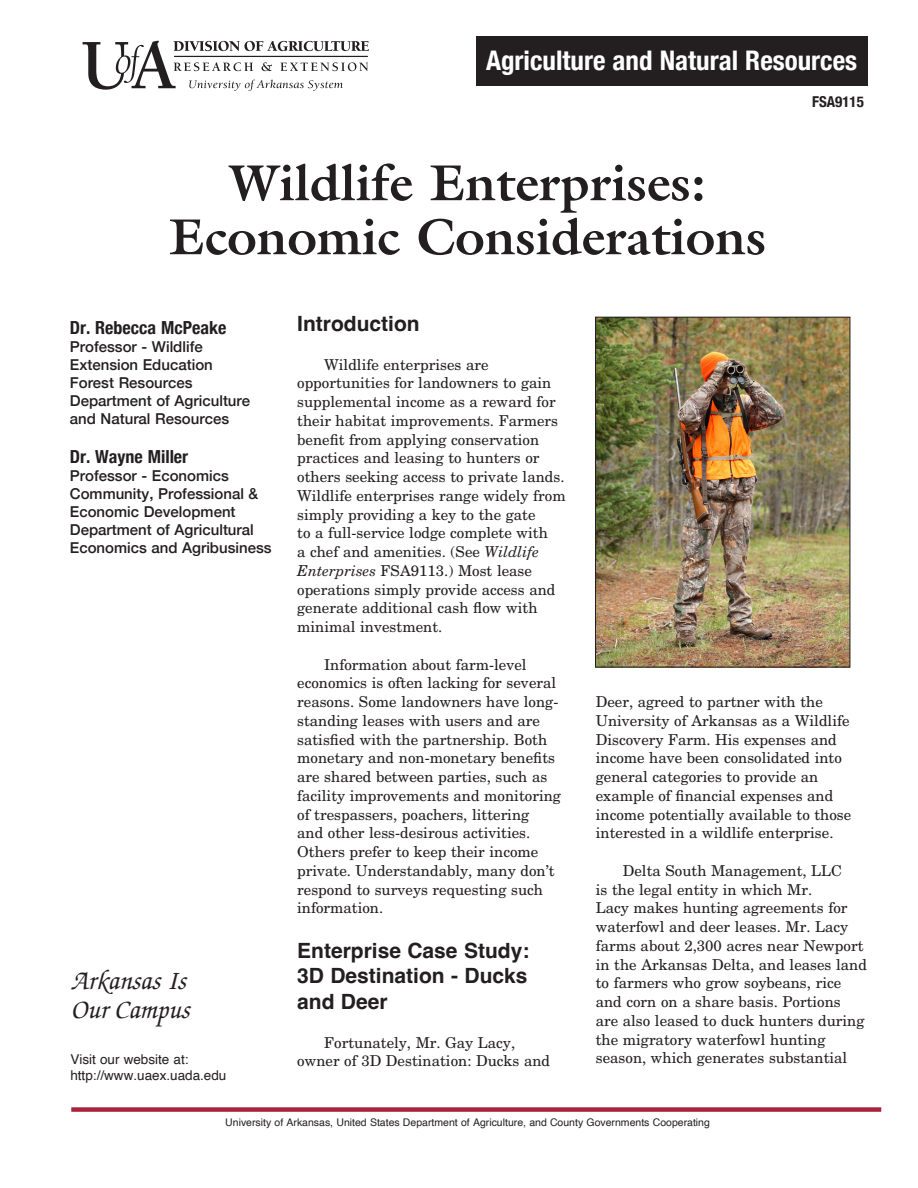
<style>
.page{position:relative;width:918px;height:1188px;background:#fff}
.page>*{position:absolute;margin:0;border:0;box-sizing:border-box;transform-origin:0 0}
.t1{font:700 51px/54px "Galliard";color:#231f20;text-align:center}
.t2{font:700 condensed 27px "Helvetica Neue";color:#fff}
.t3{font:italic 500 27px/30px "Zapf Chancery";color:#231f20}
.t4{font:700 21px/25.2px "Helvetica";color:#231f20;text-align:justify}
.t5{font:700 condensed 18px "Helvetica Neue";color:#231f20}
.t6{font:15px/18.8px "New Century Schlbk";color:#231f20}
.t7{font:500 15px/18px "Helvetica Neue";color:#231f20}
.t8{font:700 condensed 15px "Helvetica Neue";color:#231f20}
.t9{font:13.5px/16.2px "Helvetica";color:#231f20}
.t10{font:10.5px "Helvetica";color:#231f20}
.s1{font-style:italic}
</style>
<div class="page">
<div style="left:71px;top:1107px;width:810px;height:5px;background:#a9233e"></div>
<svg style="left:83px;top:41px;width:286px;height:50px"></svg>
<div style="left:476px;top:36px;width:391px;height:50px;background:#231f20"></div>
<img style="left:597px;top:319px;width:251px;height:346px">
<div style="left:595px;top:317px;width:255px;height:350px;border:1px solid #231f20"></div>
<p class="t2" style="left:486px;top:38px;width:373px">Agriculture and Natural Resources</p>
<p class="t8" style="left:812px;top:89px;width:53px">FSA9115</p>
<p class="t1" style="left:169px;top:155px;width:599px">Wildlife Enterprises:<br>Economic Considerations</p>
<p class="t5" style="left:70px;top:312px;width:158px">Dr. Rebecca McPeake</p>
<p class="t7" style="left:70px;top:336px;width:182px">Professor - Wildlife<br>Extension Education<br>Forest Resources<br>Department of Agriculture and Natural Resources</p>
<p class="t5" style="left:70px;top:442px;width:120px">Dr. Wayne Miller</p>
<p class="t7" style="left:70px;top:466px;width:203px">Professor - Economics<br>Community, Professional &amp;<br>Economic Development<br>Department of Agricultural<br>Economics and Agribusiness</p>
<p class="t3" style="left:71px;top:967px;width:120px">Arkansas Is<br>Our Campus</p>
<p class="t9" style="left:70px;top:1051px;width:158px">Visit our website at: http://www.uaex.uada.edu</p>
<h3 class="t4" style="left:297px;top:314px;width:124px">Introduction</h3>
<p class="t6" style="left:297px;top:355px;width:270px;text-indent:27px">Wildlife enterprises are opportunities for landowners to gain supplemental income as a reward for their habitat improvements. Farmers beneft from applying conservation practices and leasing to hunters or others seeking access to private lands.<br>Wildlife enterprises range widely from simply providing a key to the gate<br>to a full-service lodge complete with<br>a chef and amenities. (See <span class="s1">Wildlife Enterprises</span> FSA9113.) Most lease operations simply provide access and generate additional cash fow with minimal investment.</p>
<p class="t6" style="left:297px;top:655px;width:265px;text-indent:27px">Information about farm-level economics is often lacking for several reasons. Some landowners have long&shy;standing leases with users and are satisfed with the partnership. Both monetary and non-monetary benefts are shared between parties, such as facility improvements and monitoring of trespassers, poachers, littering<br>and other less-desirous activities.<br>Others prefer to keep their income private. Understandably, many don’t respond to surveys requesting such information.</p>
<h3 class="t4" style="left:297px;top:941px;width:234px">Enterprise Case Study:<br>3D Destination - Ducks and Deer</h3>
<p class="t6" style="left:297px;top:1033px;width:254px;text-align:center">Fortunately, Mr. Gay Lacy,<br>owner of 3D Destination: Ducks and</p>
<p class="t6" style="left:596px;top:692px;width:257px">Deer, agreed to partner with the University of Arkansas as a Wildlife Discovery Farm. His expenses and income have been consolidated into general categories to provide an example of fnancial expenses and income potentially available to those interested in a wildlife enterprise.</p>
<p class="t6" style="left:596px;top:861px;width:273px;text-indent:27px">Delta South Management, LLC<br>is the legal entity in which Mr.<br>Lacy makes hunting agreements for waterfowl and deer leases. Mr. Lacy farms about 2,300 acres near Newport in the Arkansas Delta, and leases land to farmers who grow soybeans, rice and corn on a share basis. Portions are also leased to duck hunters during the migratory waterfowl hunting season, which generates substantial</p>
<p class="t10" style="left:225px;top:1114px;width:486px">University of Arkansas, United States Department of Agriculture, and County Governments Cooperating</p>
</div>
